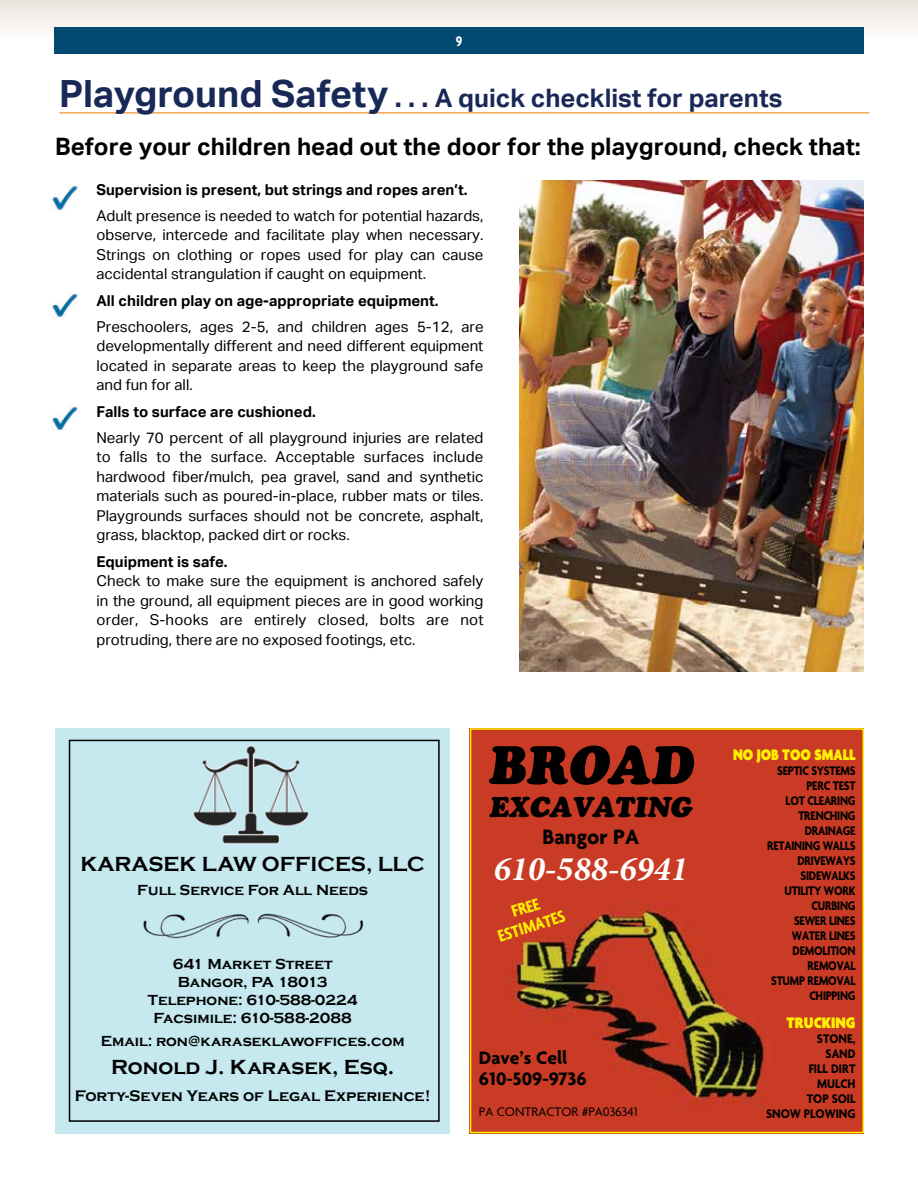
<style>
.page{position:relative;width:918px;height:1188px;background:#fff}
.page>*{position:absolute;margin:0;border:0;box-sizing:border-box;transform-origin:0 0}
.t1{font:italic 54px "Cooper Black Std";color:#000}
.t2{font:italic 700 34.5px "Minion Pro";color:#fff}
.t3{font:italic 28.5px "Cooper Black Std";color:#000}
.t4{font:700 25.5px "Aktiv Grotesk";color:#192957}
.t5{font:700 24px "Aktiv Grotesk";color:#000}
.t6{font:700 22.5px "Agenda One";color:#000}
.t7{font:700 21px "Copperplate Gothic";color:#000}
.t8{font:700 19.5px/21px "Agenda One";color:#000}
.t9{font:700 condensed 18px/19.5px "Agenda";color:#fff200;text-align:center}
.t10{font:900 16.5px "Agenda One";color:#fff200;scale:.85 1}
.t11{font:900 16.5px "Agenda One";color:#fff200;scale:.9 1}
.t12{font:700 15.75px "Copperplate Gothic";color:#000}
.t13{font:15px/19.5px "Aktiv Grotesk";color:#000;text-align:justify}
.t14{font:700 15px "Aktiv Grotesk";color:#000}
.t15{font:700 15px/18px "Copperplate Gothic";color:#000;text-align:center}
.t16{font:700 condensed 15px "Agenda";color:#fff}
.t17{font:700 13.5px/15px "Agenda One";letter-spacing:-.02em;color:#000;text-align:right;scale:.85 1}
.t18{font:700 13.5px/15px "Agenda One";color:#000;text-align:right;scale:.9 1}
.t19{font:13.5px "Agenda One";color:#000}
.s1{font-size:37.5px}
.s2{font-size:28.5px}
</style>
<div class="page">
<div style="left:0;top:0;width:918px;height:40px;background:#f1ede8"></div>
<div style="left:54px;top:27px;width:810px;height:27px;background:#014971"></div>
<img style="left:473px;top:731px;width:388px;height:399px">
<div style="left:470px;top:728px;width:394px;height:405px;border:2px solid #fff200"></div>
<div style="left:56px;top:728px;width:394px;height:405px;background:#c6e9f0"></div>
<div style="left:69px;top:740px;width:371px;height:382px;border:2px solid #000"></div>
<img style="left:141px;top:905px;width:224px;height:42px">
<hr style="left:59px;top:112px;width:810px;height:2px;background:#f3a457">
<img style="left:50px;top:185px;width:28px;height:26px">
<img style="left:50px;top:292px;width:28px;height:26px">
<img style="left:50px;top:405px;width:28px;height:26px">
<img style="left:520px;top:180px;width:344px;height:492px">
<p class="t16" style="left:456px;top:33px;width:8px">9</p>
<h3 class="t4" style="left:59px;top:83px;width:725px"><span class="s1">Playground Safety</span> <span class="s2">. . .</span> A quick checklist for parents</h3>
<h3 class="t5" style="left:55px;top:133px;width:807px">Before your children head out the door for the playground, check that:</h3>
<p class="t14" style="left:96px;top:181px;width:372px">Supervision is present, but strings and ropes aren’t.</p>
<p class="t13" style="left:96px;top:206px;width:389px">Adult presence is needed to watch for potential hazards, observe, intercede and facilitate play when necessary.<br>Strings on clothing or ropes used for play can cause accidental strangulation if caught on equipment.</p>
<p class="t14" style="left:96px;top:292px;width:344px">All children play on age-appropriate equipment.</p>
<p class="t13" style="left:96px;top:317px;width:389px">Preschoolers, ages 2-5, and children ages 5-12, are developmentally different and need different equipment located in separate areas to keep the playground safe and fun for all.</p>
<p class="t14" style="left:96px;top:403px;width:221px">Falls to surface are cushioned.</p>
<p class="t13" style="left:96px;top:428px;width:389px">Nearly 70 percent of all playground injuries are related to falls to the surface. Acceptable surfaces include hardwood fiber/mulch, pea gravel, sand and synthetic materials such as poured-in-place, rubber mats or tiles.<br>Playgrounds surfaces should not be concrete, asphalt, grass, blacktop, packed dirt or rocks.</p>
<p class="t14" style="left:96px;top:553px;width:133px">Equipment is safe.</p>
<p class="t13" style="left:96px;top:571px;width:389px">Check to make sure the equipment is anchored safely in the ground, all equipment pieces are in good working order, S-hooks are entirely closed, bolts are not protruding, there are no exposed footings, etc.</p>
<h3 class="t7" style="left:81px;top:852px;width:346px">KARASEK LAW OFFICES, LLC</h3>
<p class="t15" style="left:137px;top:881px;width:232px">Full Service For All Needs</p>
<p class="t15" style="left:148px;top:955px;width:211px">641 Market Street<br>Bangor, PA 18013<br>Telephone: 610-588-0224<br>Facsimile: 610-588-2088</p>
<p class="t15" style="left:101px;top:1032px;width:305px">Email: ron@karaseklawoffices.com</p>
<h3 class="t7" style="left:111px;top:1056px;width:285px">Ronold J. Karasek, Esq.</h3>
<p class="t12" style="left:75px;top:1087px;width:357px">Forty-Seven Years of Legal Experience!</p>
<h1 class="t1" style="left:488px;top:732px;width:207px">BROAD</h1>
<h3 class="t3" style="left:489px;top:789px;width:205px">EXCAVATING</h3>
<h3 class="t6" style="left:542px;top:824px;width:98px">Bangor PA</h3>
<h2 class="t2" style="left:494px;top:845px;width:196px">610-588-6941</h2>
<p class="t9" style="left:490px;top:910px;width:71px;rotate:-18deg">FREE<br>ESTIMATES</p>
<h3 class="t8" style="left:479px;top:1047px;width:109px">Dave’s Cell<br>610-509-9736</h3>
<p class="t19" style="left:479px;top:1104px;width:161px">PA CONTRACTOR #PA036341</p>
<p class="t10" style="left:733px;top:745px;width:146px">NO JOB TOO SMALL</p>
<p class="t17" style="left:767px;top:763px;width:106px">SEPTIC SYSTEMS<br>PERC TEST<br>LOT CLEARING<br>TRENCHING<br>DRAINAGE<br>RETAINING WALLS<br>DRIVEWAYS<br>SIDEWALKS<br>UTILITY WORK<br>CURBING<br>SEWER LINES<br>WATER LINES<br>DEMOLITION<br>REMOVAL<br>STUMP REMOVAL<br>CHIPPING</p>
<p class="t11" style="left:786px;top:1014px;width:78px">TRUCKING</p>
<p class="t18" style="left:766px;top:1032px;width:101px">STONE,<br>SAND<br>FILL DIRT<br>MULCH<br>TOP SOIL<br>SNOW PLOWING</p>
</div>
